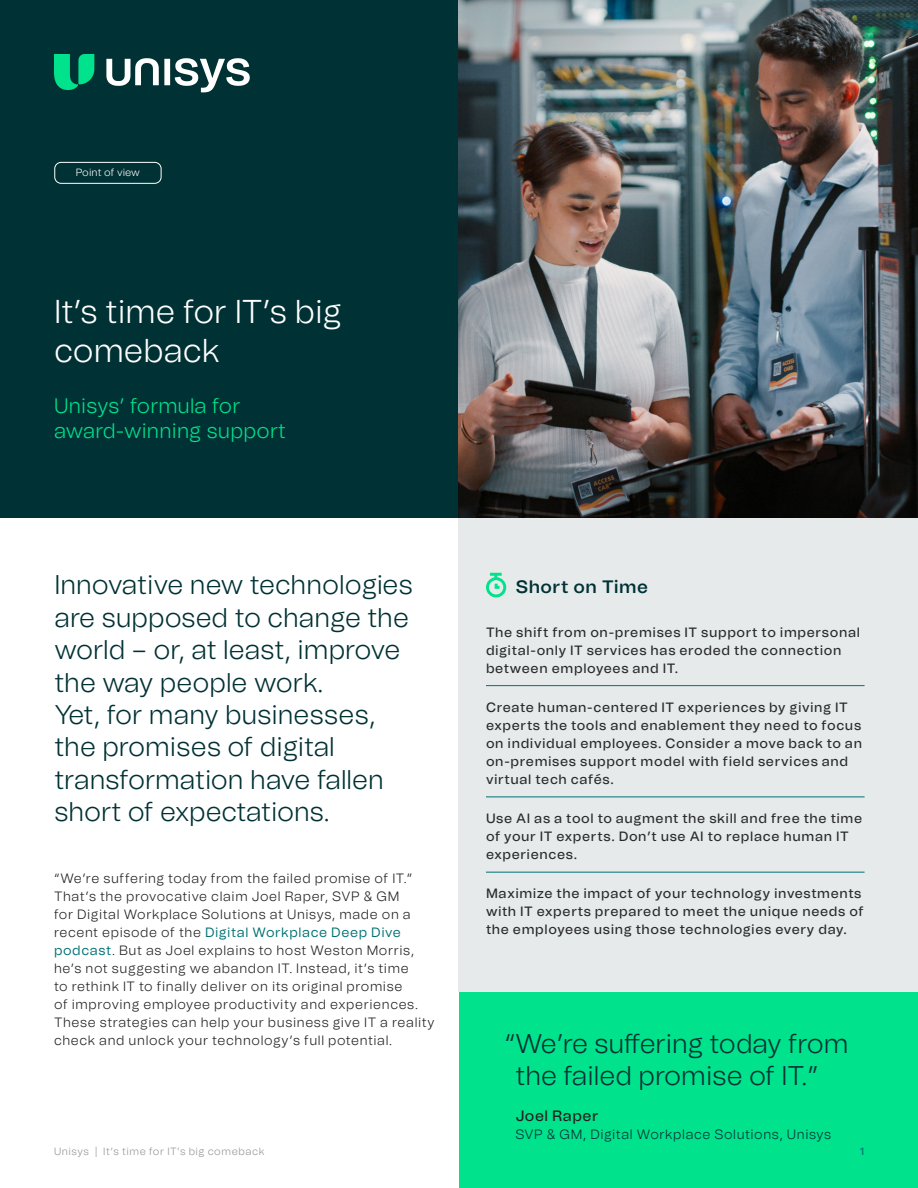
<style>
.page{position:relative;width:918px;height:1188px;background:#fff}
.page>*{position:absolute;margin:0;border:0;box-sizing:border-box;transform-origin:0 0}
.t1{font:300 33px/39px "Unisys";color:#fff}
.Call_out_Headline{font:300 27px/32.4px "Unisys";color:#003134}
.SubTitle{font:300 21px/25.2px "Unisys";letter-spacing:.01em;color:#00e28b}
.Sub_Head_1{font:600 18px "Unisys";letter-spacing:.025em;color:#003134}
.Call_out_Headline-2{font:500 15px "Unisys";letter-spacing:.035em;color:#231f20}
.Body_Text{font:300 13.5px/18px "Unisys";letter-spacing:.045em;color:#231f20}
.Bullet_-_Highlights{font:500 13.5px/18px "Unisys";letter-spacing:.045em;color:#2a2a2a}
.Bullet_-_Highlights_last_line{font:500 13.5px/18px "Unisys";letter-spacing:.045em;color:#2a2a2a}
.Call_out_Headline_Reverse{font:300 13.5px "Unisys";letter-spacing:.045em;color:#003134}
.Job_Code{font:300 10.5px "Unisys";letter-spacing:.055em;color:#949494}
.Asset_Type{font:300 10.5px "Unisys";letter-spacing:-.01em;color:#fff}
.t2{font:500 10.5px "Unisys";color:#007173}
.s1{font-weight:400;color:#007173}
</style>
<div class="page">
<div style="left:459px;top:517px;width:459px;height:474px;background:#e6eaeb"></div>
<div style="left:0;top:0;width:459px;height:517px;background:#003134"></div>
<svg style="left:54px;top:54px;width:40px;height:36px"></svg>
<svg style="left:106px;top:58px;width:144px;height:34px"></svg>
<img style="left:458px;top:0;width:460px;height:517px">
<div style="left:459px;top:992px;width:459px;height:196px;background:#00e28b"></div>
<hr style="left:486px;top:685px;width:379px;height:1px;background:#007173">
<hr style="left:486px;top:797px;width:379px;height:1px;background:#007173">
<hr style="left:486px;top:872px;width:379px;height:1px;background:#007173">
<svg style="left:486px;top:573px;width:20px;height:24px"></svg>
<div style="left:54px;top:162px;width:107px;height:22px;border:1px solid #fff;border-radius:6px"></div>
<p class="Asset_Type" style="left:76px;top:165px;width:66px">Point of view</p>
<p class="t1" style="left:54px;top:292px;width:289px">It’s time for IT’s big comeback</p>
<p class="SubTitle" style="left:54px;top:393px;width:233px">Unisys’ formula for award-winning support</p>
<p class="Call_out_Headline" style="left:54px;top:568px;width:360px">Innovative new technologies are supposed to change the world – or, at least, improve the way people work.<br>Yet, for many businesses, the promises of digital transformation have fallen short of expectations.</p>
<p class="Body_Text" style="left:54px;top:869px;width:382px">“We’re suffering today from the failed promise of IT.” That’s the provocative claim Joel Raper, SVP &amp; GM<br>for Digital Workplace Solutions at Unisys, made on a recent episode of the <span class="s1">Digital Workplace Deep Dive podcast</span>. But as Joel explains to host Weston Morris, he’s not suggesting we abandon IT. Instead, it’s time<br>to rethink IT to finally deliver on its original promise<br>of improving employee productivity and experiences.<br>These strategies can help your business give IT a reality check and unlock your technology’s full potential.</p>
<p class="Job_Code" style="left:54px;top:1144px;width:212px">Unisys | It’s time for IT’s big comeback</p>
<p class="Sub_Head_1" style="left:516px;top:574px;width:134px">Short on Time</p>
<p class="Bullet_-_Highlights" style="left:486px;top:623px;width:376px">The shift from on-premises IT support to impersonal digital-only IT services has eroded the connection between employees and IT.</p>
<p class="Bullet_-_Highlights" style="left:486px;top:698px;width:378px">Create human-centered IT experiences by giving IT experts the tools and enablement they need to focus on individual employees. Consider a move back to an on-premises support model with field services and virtual tech cafés.</p>
<p class="Bullet_-_Highlights" style="left:486px;top:809px;width:378px">Use AI as a tool to augment the skill and free the time of your IT experts. Don’t use AI to replace human IT experiences.</p>
<p class="Bullet_-_Highlights_last_line" style="left:486px;top:884px;width:379px">Maximize the impact of your technology investments with IT experts prepared to meet the unique needs of the employees using those technologies every day.</p>
<p class="Call_out_Headline" style="left:516px;top:1027px;width:334px;text-indent:-11px">“We’re suffering today from the failed promise of IT.”</p>
<p class="Call_out_Headline-2" style="left:516px;top:1105px;width:84px">Joel Raper</p>
<p class="Call_out_Headline_Reverse" style="left:515px;top:1125px;width:317px">SVP &amp; GM, Digital Workplace Solutions, Unisys</p>
<p class="t2" style="left:860px;top:1144px;width:6px">1</p>
</div>
